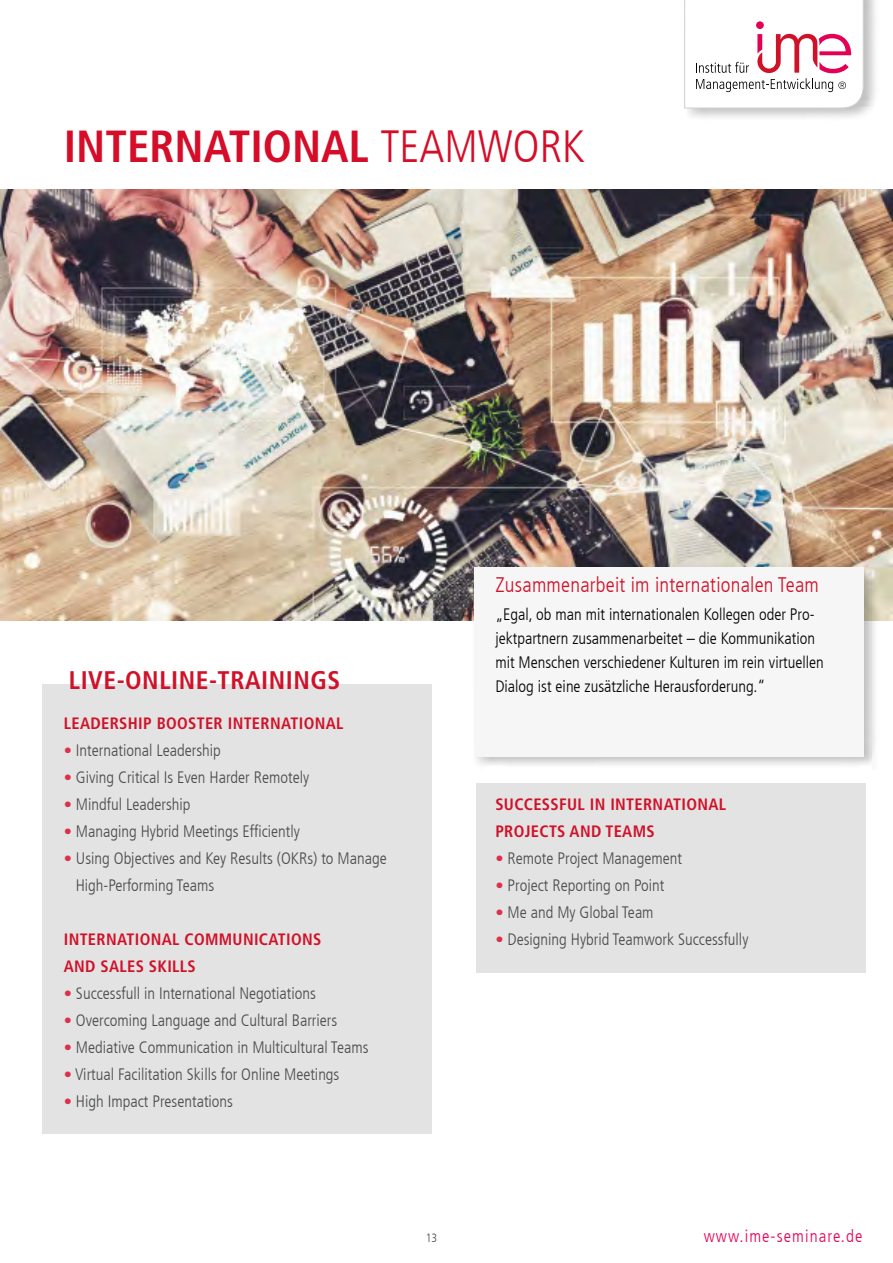
<style>
.page{position:relative;width:893px;height:1263px;background:#fff}
.page>*{position:absolute;margin:0;border:0;box-sizing:border-box;transform-origin:0 0}
.t1{font:700 condensed 45px "Frutiger LT Com";color:#d50d29}
.t2{font:700 condensed 25.5px "Frutiger LT Com";letter-spacing:.02em;color:#d01229}
.t3{font:300 condensed 21px "Frutiger LT Com";letter-spacing:.01em;color:#d01229}
.t4{font:300 condensed 17.25px "Frutiger LT Com";letter-spacing:.06em;color:#e50055}
.t5{font:300 condensed 16.5px/27px "Frutiger LT Com";color:#4a4a49}
.t6{font:300 condensed 16.5px/24px "Frutiger LT Com";color:#000}
.t7{font:700 condensed 16.5px/27px "Frutiger LT Com";letter-spacing:.02em;color:#d01229}
.t8{font:300 condensed 12px "Frutiger LT Com";color:#4a4a49}
.s1{font-weight:300}
.s2{color:#db3149}
</style>
<div class="page">
<div style="left:476px;top:783px;width:389px;height:189px;background:#e3e3e3"></div>
<div style="left:43px;top:685px;width:389px;height:449px;background:#e3e3e3"></div>
<img style="left:0;top:189px;width:893px;height:432px">
<div style="left:682px;top:0;width:197px;height:122px;background:#000;opacity:.25"></div>
<svg style="left:684px;top:0;width:180px;height:108px"></svg>
<div style="left:472px;top:563px;width:407px;height:207px;background:#000;opacity:.25"></div>
<div style="left:474px;top:567px;width:389px;height:189px;background:#f6f6f6"></div>
<h1 class="t1" style="left:64px;top:120px;width:522px">INTERNATIONAL <span class="s1">TEAMWORK</span></h1>
<p class="t3" style="left:495px;top:573px;width:325px">Zusammenarbeit im internationalen Team</p>
<p class="t6" style="left:495px;top:603px;width:330px">„Egal, ob man mit internationalen Kollegen oder Pro&shy;jektpartnern zusammenarbeitet – die Kommunikation mit Menschen verschiedener Kulturen im rein virtuellen</p>
<h2 class="t2" style="left:69px;top:665px;width:273px">LIVE-ONLINE-TRAININGS</h2>
<p class="t6" style="left:495px;top:675px;width:272px">Dialog ist eine zusätzliche Herausforderung.“</p>
<p class="t7" style="left:64px;top:710px;width:281px">LEADERSHIP BOOSTER INTERNATIONAL</p>
<p class="t5" style="left:64px;top:737px;width:159px"><span class="s2">•</span> International Leadership</p>
<p class="t5" style="left:64px;top:764px;width:247px"><span class="s2">•</span> Giving Critical Is Even Harder Remotely</p>
<p class="t5" style="left:64px;top:791px;width:128px"><span class="s2">•</span> Mindful Leadership</p>
<p class="t5" style="left:64px;top:818px;width:238px"><span class="s2">•</span> Managing Hybrid Meetings Efficiently</p>
<p class="t5" style="left:76px;top:845px;width:313px;text-indent:-12px"><span class="s2">•</span> Using Objectives and Key Results (OKRs) to Manage<br>High-Performing Teams</p>
<p class="t7" style="left:64px;top:926px;width:259px">INTERNATIONAL COMMUNICATIONS<br>AND SALES SKILLS</p>
<p class="t5" style="left:64px;top:980px;width:254px"><span class="s2">•</span> Successfull in International Negotiations</p>
<p class="t5" style="left:64px;top:1007px;width:275px"><span class="s2">•</span> Overcoming Language and Cultural Barriers</p>
<p class="t5" style="left:64px;top:1034px;width:306px"><span class="s2">•</span> Mediative Communication in Multicultural Teams</p>
<p class="t5" style="left:64px;top:1061px;width:277px"><span class="s2">•</span> Virtual Facilitation Skills for Online Meetings</p>
<p class="t5" style="left:64px;top:1088px;width:171px"><span class="s2">•</span> High Impact Presentations</p>
<p class="t8" style="left:426px;top:1231px;width:13px">13</p>
<p class="t7" style="left:495px;top:791px;width:232px">SUCCESSFUL IN INTERNATIONAL<br>PROJECTS AND TEAMS</p>
<p class="t5" style="left:495px;top:845px;width:188px"><span class="s2">•</span> Remote Project Management</p>
<p class="t5" style="left:495px;top:872px;width:171px"><span class="s2">•</span> Project Reporting on Point</p>
<p class="t5" style="left:495px;top:899px;width:160px"><span class="s2">•</span> Me and My Global Team</p>
<p class="t5" style="left:495px;top:926px;width:255px"><span class="s2">•</span> Designing Hybrid Teamwork Successfully</p>
<p class="t4" style="left:704px;top:1226px;width:160px">www.ime-seminare.de</p>
</div>
